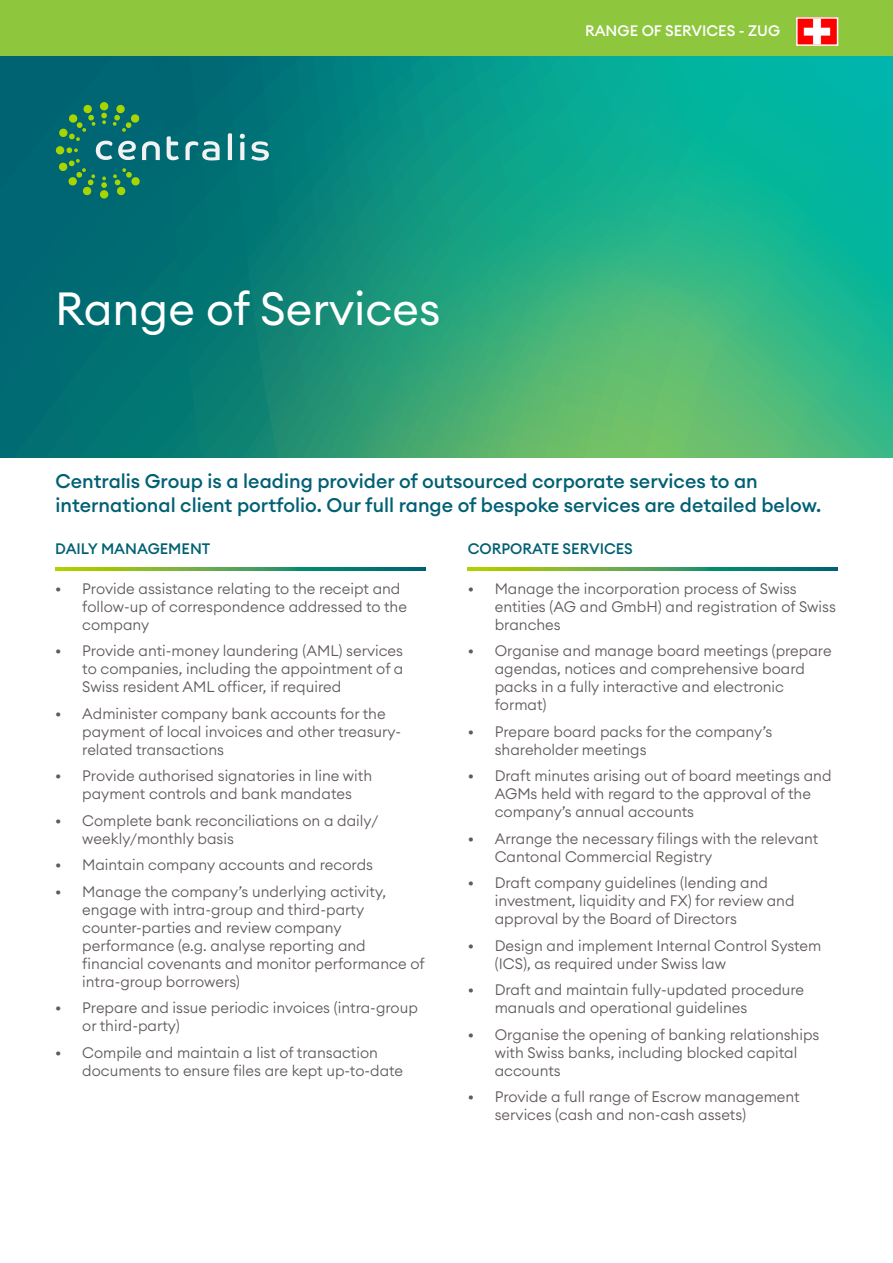
<style>
.page{position:relative;width:893px;height:1263px;background:#fff}
.page>*{position:absolute;margin:0;border:0;box-sizing:border-box;transform-origin:0 0}
.PHOTO_WHITE{font:45.9px "Euclid Circular A";color:#fff}
.INTRO_FLYER{font:500 19.5px/23.4px "Euclid Circular A";color:#006073}
.t1{font:300 15px/18px "Euclid Circular A";color:#615b59}
.SUBHEADINGS_FLYER{font:500 15px "Euclid Circular A";color:#006073}
.t2{font:500 15px "Euclid Circular A";color:#fff}
</style>
<div class="page">
<svg style="left:55px;top:568px;width:370px;height:3px"></svg>
<svg style="left:468px;top:568px;width:370px;height:3px"></svg>
<svg style="left:0;top:55px;width:893px;height:402px;background:#19987f"></svg>
<div style="left:0;top:0;width:893px;height:55px;background:#8ec73e"></div>
<img style="left:799px;top:20px;width:36px;height:23px">
<div style="left:796px;top:17px;width:42px;height:29px;border:2px solid #fff"></div>
<svg style="left:100px;top:190px;width:8px;height:9px"></svg>
<svg style="left:58px;top:104px;width:102px;height:92px;background:#217b6b"></svg>
<svg style="left:167px;top:136px;width:12px;height:24px"></svg>
<svg style="left:185px;top:141px;width:35px;height:19px"></svg>
<svg style="left:228px;top:133px;width:4px;height:27px"></svg>
<svg style="left:251px;top:141px;width:18px;height:20px"></svg>
<svg style="left:240px;top:134px;width:5px;height:26px"></svg>
<p class="PHOTO_WHITE" style="left:55px;top:279px;width:387px">Range of Services</p>
<p class="t2" style="left:585px;top:21px;width:197px">RANGE OF SERVICES - ZUG</p>
<p class="INTRO_FLYER" style="left:56px;top:469px;width:767px">Centralis Group is a leading provider of outsourced corporate services to an international client portfolio. Our full range of bespoke services are detailed below.</p>
<p class="SUBHEADINGS_FLYER" style="left:55px;top:539px;width:157px">DAILY MANAGEMENT</p>
<p class="t1" style="left:82px;top:579px;width:326px;text-indent:-27px">• Provide assistance relating to the receipt and follow-up of correspondence addressed to the company</p>
<p class="t1" style="left:82px;top:641px;width:323px;text-align:justify;text-indent:-27px">• Provide anti-money laundering (AML) services to companies, including the appointment of a Swiss resident AML officer, if required</p>
<p class="t1" style="left:82px;top:704px;width:320px;text-indent:-27px">• Administer company bank accounts for the payment of local invoices and other treasury&shy;related transactions</p>
<p class="t1" style="left:55px;top:766px;width:318px;text-align:center">• Provide authorised signatories in line with payment controls and bank mandates</p>
<p class="t1" style="left:82px;top:811px;width:298px;text-indent:-27px">• Complete bank reconciliations on a daily/ weekly/monthly basis</p>
<p class="t1" style="left:55px;top:855px;width:319px">• Maintain company accounts and records</p>
<p class="t1" style="left:82px;top:882px;width:344px;text-indent:-27px">• Manage the company’s underlying activity, engage with intra-group and third-party counter-parties and review company performance (e.g. analyse reporting and financial covenants and monitor performance of intra-group borrowers)</p>
<p class="t1" style="left:82px;top:998px;width:337px;text-indent:-27px">• Prepare and issue periodic invoices (intra-group or third-party)</p>
<p class="t1" style="left:82px;top:1043px;width:322px;text-indent:-27px">• Compile and maintain a list of transaction documents to ensure files are kept up-to-date</p>
<p class="SUBHEADINGS_FLYER" style="left:468px;top:539px;width:167px">CORPORATE SERVICES</p>
<p class="t1" style="left:495px;top:579px;width:343px;text-indent:-27px">• Manage the incorporation process of Swiss entities (AG and GmbH) and registration of Swiss branches</p>
<p class="t1" style="left:495px;top:641px;width:338px;text-indent:-27px">• Organise and manage board meetings (prepare agendas, notices and comprehensive board packs in a fully interactive and electronic format)</p>
<p class="t1" style="left:495px;top:722px;width:279px;text-indent:-27px">• Prepare board packs for the company’s shareholder meetings</p>
<p class="t1" style="left:495px;top:766px;width:338px;text-indent:-27px">• Draft minutes arising out of board meetings and<br>AGMs held with regard to the approval of the company’s annual accounts</p>
<p class="t1" style="left:495px;top:829px;width:325px;text-indent:-27px">• Arrange the necessary filings with the relevant<br>Cantonal Commercial Registry</p>
<p class="t1" style="left:495px;top:873px;width:301px;text-indent:-27px">• Draft company guidelines (lending and investment, liquidity and FX) for review and approval by the Board of Directors</p>
<p class="t1" style="left:495px;top:936px;width:328px;text-indent:-27px">• Design and implement Internal Control System (ICS), as required under Swiss law</p>
<p class="t1" style="left:495px;top:980px;width:311px;text-indent:-27px">• Draft and maintain fully-updated procedure manuals and operational guidelines</p>
<p class="t1" style="left:495px;top:1025px;width:326px;text-indent:-27px">• Organise the opening of banking relationships with Swiss banks, including blocked capital accounts</p>
<p class="t1" style="left:495px;top:1087px;width:306px;text-indent:-27px">• Provide a full range of Escrow management services (cash and non-cash assets)</p>
</div>
